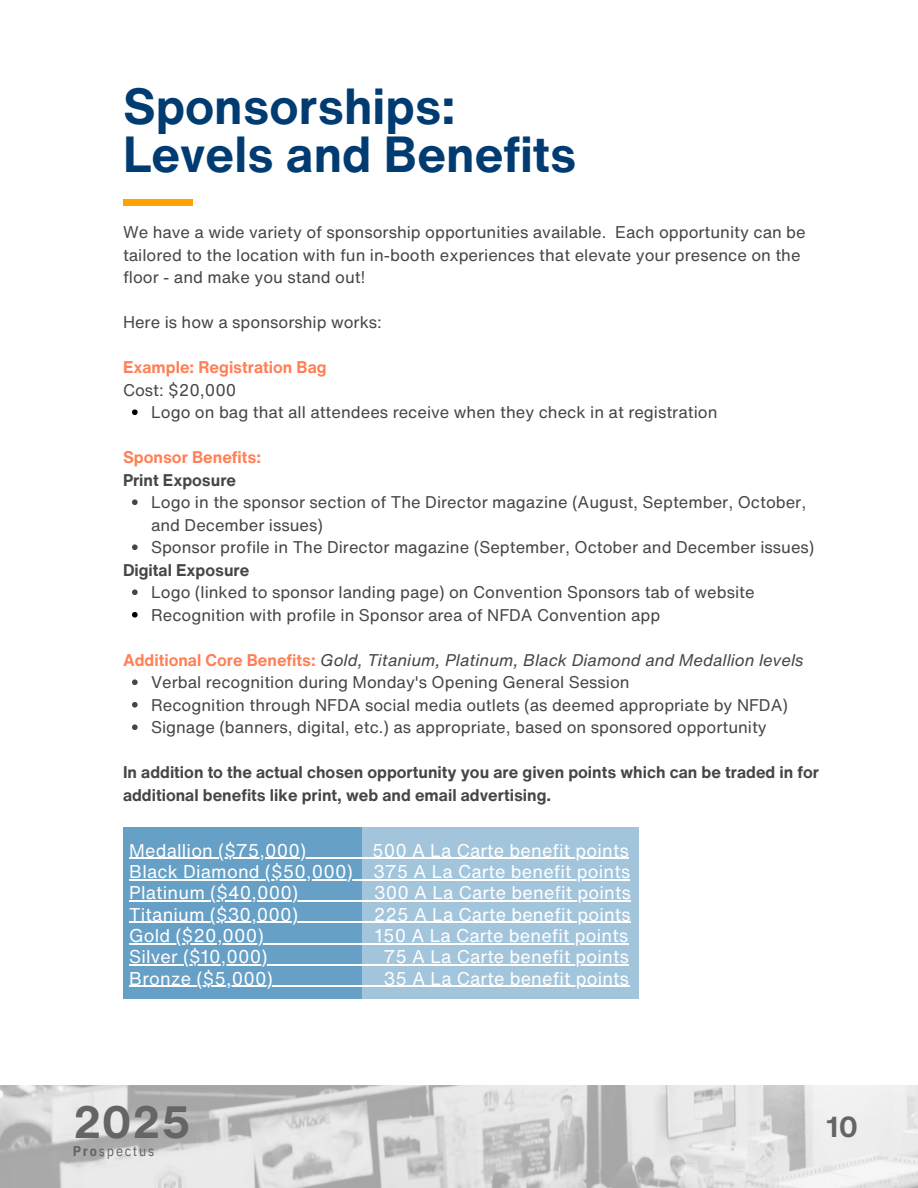
<style>
.page{position:relative;width:918px;height:1188px;background:#fff}
.page>*{position:absolute;margin:0;border:0;box-sizing:border-box;transform-origin:0 0}
.t1{font:700 49.35px/48.3px "Helvetica Now Text";color:#003c71}
.t2{font:700 44.1px "Helvetica Now Text";color:#656565}
.t3{font:700 28.2px "Helvetica Now Text";color:#656565}
.t4{font:18px "Helvetica Now Text";letter-spacing:.01em;color:#fff}
.t5{font:16.5px/22.5px "Helvetica Now Text";color:#464646}
.t6{font:700 16.5px/22.5px "Helvetica Now Text";color:#464646}
.t7{font:italic 16.5px "Helvetica Now Text";color:#464646}
.t8{font:700 16.5px/22.5px "Helvetica Now Text";color:#ff8056}
.t9{font:14.1px "IBM Plex Sans Cond";letter-spacing:.125em;color:#656565}
.s1{font-weight:400;color:#464646}
.s2{color:#464646}
.s3{font-weight:700;font-style:normal;color:#ff8056}
.s4{font-weight:700}
</style>
<div class="page">
<img style="left:0;top:1086px;width:918px;height:102px">
<div style="left:123px;top:200px;width:69px;height:6px;background:#ffa300"></div>
<svg style="left:132px;top:409px;width:6px;height:6px"></svg>
<svg style="left:132px;top:499px;width:6px;height:6px"></svg>
<svg style="left:132px;top:544px;width:6px;height:6px"></svg>
<svg style="left:132px;top:589px;width:6px;height:6px"></svg>
<svg style="left:132px;top:612px;width:6px;height:6px"></svg>
<svg style="left:132px;top:679px;width:6px;height:6px"></svg>
<svg style="left:132px;top:702px;width:6px;height:6px"></svg>
<svg style="left:132px;top:724px;width:6px;height:6px"></svg>
<div style="left:123px;top:828px;width:238px;height:171px;background:#67a0c6"></div>
<div style="left:361px;top:828px;width:278px;height:171px;background:#a2c5dc"></div>
<hr style="left:129px;top:858px;width:178px;height:1px;background:#fff">
<hr style="left:307px;top:858px;width:65px;height:1px;background:#fff">
<hr style="left:372px;top:858px;width:257px;height:1px;background:#fff">
<hr style="left:129px;top:879px;width:224px;height:1px;background:#fff">
<svg style="left:353px;top:879px;width:20px;height:1px"></svg>
<hr style="left:373px;top:879px;width:257px;height:1px;background:#fff">
<hr style="left:129px;top:900px;width:169px;height:2px;background:#fff">
<hr style="left:298px;top:900px;width:76px;height:2px;background:#fff">
<hr style="left:374px;top:900px;width:257px;height:2px;background:#fff">
<hr style="left:129px;top:922px;width:169px;height:1px;background:#fff">
<hr style="left:298px;top:922px;width:76px;height:1px;background:#fff">
<hr style="left:374px;top:922px;width:257px;height:1px;background:#fff">
<hr style="left:129px;top:943px;width:135px;height:1px;background:#fff">
<hr style="left:264px;top:943px;width:111px;height:1px;background:#fff">
<hr style="left:375px;top:943px;width:253px;height:1px;background:#fff">
<hr style="left:129px;top:965px;width:139px;height:1px;background:#fff">
<hr style="left:268px;top:965px;width:116px;height:1px;background:#fff">
<hr style="left:384px;top:965px;width:245px;height:1px;background:#fff">
<hr style="left:129px;top:986px;width:144px;height:1px;background:#fff">
<hr style="left:273px;top:986px;width:111px;height:1px;background:#fff">
<hr style="left:384px;top:986px;width:245px;height:1px;background:#fff">
<h2 class="t1" style="left:123px;top:81px;width:455px">Sponsorships:<br>Levels and Benefits</h2>
<h1 class="t5" style="left:123px;top:221px;width:684px">We have a wide variety of sponsorship opportunities available. Each opportunity can be tailored to the location with fun in-booth experiences that elevate your presence on the floor - and make you stand out!</h1>
<h3 class="t5" style="left:123px;top:311px;width:260px">Here is how a sponsorship works:</h3>
<h3 class="t8" style="left:123px;top:356px;width:205px">Example: Registration Bag<br><span class="s1">Cost: $20,000</span></h3>
<h3 class="t5" style="left:151px;top:401px;width:568px">Logo on bag that all attendees receive when they check in at registration</h3>
<p class="t8" style="left:123px;top:446px;width:140px">Sponsor Benefits:<br><span class="s2">Print Exposure</span></p>
<h2 class="t5" style="left:151px;top:491px;width:657px">Logo in the sponsor section of The Director magazine (August, September, October, and December issues)</h2>
<p class="t5" style="left:151px;top:536px;width:665px">Sponsor profile in The Director magazine (September, October and December issues)</p>
<p class="t6" style="left:123px;top:559px;width:128px">Digital Exposure</p>
<h2 class="t5" style="left:151px;top:581px;width:605px">Logo (linked to sponsor landing page) on Convention Sponsors tab of website</h2>
<p class="t5" style="left:151px;top:604px;width:511px">Recognition with profile in Sponsor area of NFDA Convention app</p>
<h3 class="t7" style="left:123px;top:648px;width:682px"><span class="s3">Additional Core Benefits:</span> Gold, Titanium, Platinum, Black Diamond and Medallion levels</h3>
<h3 class="t5" style="left:151px;top:671px;width:480px">Verbal recognition during Monday's Opening General Session</h3>
<p class="t5" style="left:151px;top:694px;width:639px">Recognition through NFDA social media outlets (as deemed appropriate by NFDA)</p>
<p class="t5" style="left:151px;top:716px;width:617px">Signage (banners, digital, etc.) as appropriate, based on sponsored opportunity</p>
<p class="t6" style="left:123px;top:761px;width:698px">In addition to the actual chosen opportunity you are given points which can be traded in for additional benefits like print, web and email advertising.</p>
<p class="t4" style="left:129px;top:837px;width:179px">Medallion ($75,000)</p>
<p class="t4" style="left:372px;top:837px;width:258px">500 A La Carte benefit points</p>
<p class="t4" style="left:129px;top:858px;width:225px">Black Diamond ($50,000)</p>
<p class="t4" style="left:373px;top:858px;width:258px">375 A La Carte benefit points</p>
<p class="t4" style="left:129px;top:879px;width:171px">Platinum ($40,000)</p>
<p class="t4" style="left:374px;top:879px;width:258px">300 A La Carte benefit points</p>
<p class="t4" style="left:129px;top:901px;width:170px">Titanium ($30,000)</p>
<p class="t4" style="left:374px;top:901px;width:258px">225 A La Carte benefit points</p>
<p class="t4" style="left:129px;top:922px;width:136px">Gold ($20,000)</p>
<p class="t4" style="left:375px;top:922px;width:255px">150 A La Carte benefit points</p>
<p class="t4" style="left:129px;top:943px;width:140px">Silver ($10,000)</p>
<p class="t4" style="left:384px;top:943px;width:247px">75 A La Carte benefit points</p>
<p class="t4" style="left:129px;top:965px;width:145px">Bronze ($5,000)</p>
<p class="t4" style="left:384px;top:965px;width:247px">35 A La Carte benefit points</p>
<h3 class="t2" style="left:73px;top:1089px;width:119px">2025</h3>
<p class="t9" style="left:73px;top:1141px;width:83px"><span class="s4">Pro</span>spectus</p>
<h3 class="t3" style="left:826px;top:1106px;width:33px">10</h3>
</div>
